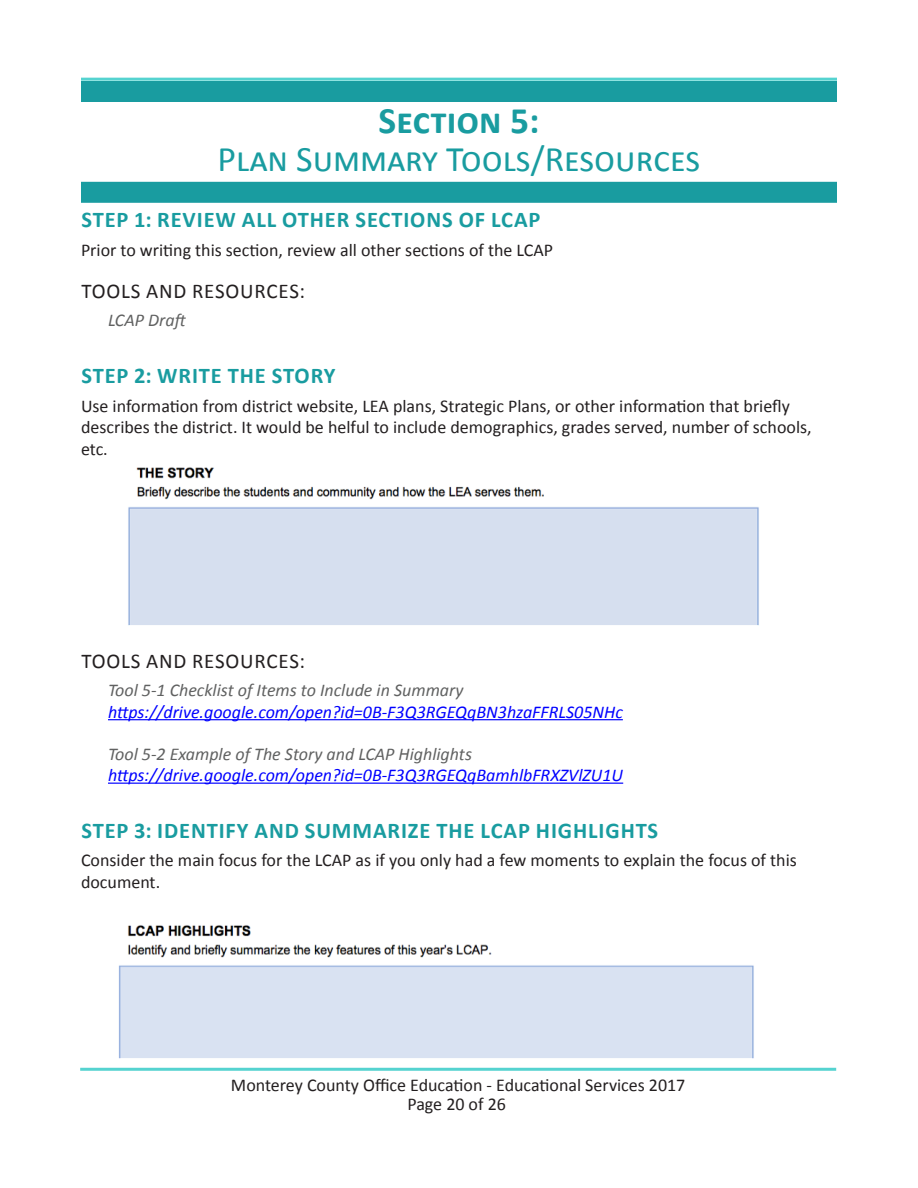
<style>
.page{position:relative;width:918px;height:1188px;background:#fff}
.page>*{position:absolute;margin:0;border:0;box-sizing:border-box;transform-origin:0 0}
.Large_Header{font:700 37.5px "Calibri";color:#199ca0}
.Large_Header-2{font:36px "Calibri";color:#199ca0}
._4_S3_Subheader{font:700 22.5px "Calibri";letter-spacing:.04em;color:#199ca0}
._1__Tools___Resource{font:21px "Calibri";letter-spacing:.04em;color:#231f20}
.t1{font:18px/21.6px "Calibri";color:#231f20}
._1_Resource_Links{font:italic 18px/21.6px "Calibri";color:#00f}
._1_Resource_Links-2{font:italic 18px "Calibri";color:#606161}
.s1{color:#606161}
</style>
<div class="page">
<hr style="left:80px;top:1068px;width:756px;height:3px;background:#55d3d0">
<hr style="left:81px;top:78px;width:756px;height:3px;background:#55d3d0">
<hr style="left:108px;top:719px;width:515px;height:1px;background:#00f">
<hr style="left:108px;top:783px;width:515px;height:1px;background:#00f">
<div style="left:81px;top:81px;width:756px;height:21px;background:#199ca0"></div>
<div style="left:81px;top:182px;width:756px;height:21px;background:#199ca0"></div>
<img style="left:128px;top:467px;width:631px;height:158px">
<img style="left:118px;top:925px;width:636px;height:133px">
<p class="Large_Header" style="left:379px;top:97px;width:162px">Section 5:</p>
<p class="Large_Header-2" style="left:218px;top:136px;width:484px">Plan Summary Tools/Resources</p>
<p class="_4_S3_Subheader" style="left:81px;top:206px;width:461px">STEP 1: REVIEW ALL OTHER SECTIONS OF LCAP</p>
<p class="t1" style="left:81px;top:239px;width:474px">Prior to writing this section, review all other sections of the LCAP</p>
<p class="_1__Tools___Resource" style="left:81px;top:278px;width:225px">TOOLS AND RESOURCES:</p>
<p class="_1_Resource_Links-2" style="left:108px;top:308px;width:81px">LCAP Draft</p>
<p class="_4_S3_Subheader" style="left:81px;top:361px;width:256px">STEP 2: WRITE THE STORY</p>
<p class="t1" style="left:81px;top:395px;width:732px">Use information from district website, LEA plans, Strategic Plans, or other information that briefly describes the district. It would be helful to include demographics, grades served, number of schools, etc.</p>
<p class="_1__Tools___Resource" style="left:81px;top:647px;width:225px">TOOLS AND RESOURCES:</p>
<p class="_1_Resource_Links" style="left:108px;top:679px;width:516px"><span class="s1">Tool 5-1 Checklist of Items to Include in Summary </span>https://drive.google.com/open?id=0B-F3Q3RGEQqBN3hzaFFRLS05NHc</p>
<p class="_1_Resource_Links" style="left:108px;top:742px;width:517px"><span class="s1">Tool 5-2 Example of The Story and LCAP Highlights </span>https://drive.google.com/open?id=0B-F3Q3RGEQqBamhlbFRXZVlZU1U</p>
<p class="_4_S3_Subheader" style="left:81px;top:816px;width:578px">STEP 3: IDENTIFY AND SUMMARIZE THE LCAP HIGHLIGHTS</p>
<p class="t1" style="left:81px;top:850px;width:717px">Consider the main focus for the LCAP as if you only had a few moments to explain the focus of this document.</p>
<p class="t1" style="left:231px;top:1076px;width:456px;line-height:18.8px;text-align:center">Monterey County Office Education - Educational Services 2017<br>Page 20 of 26</p>
</div>
